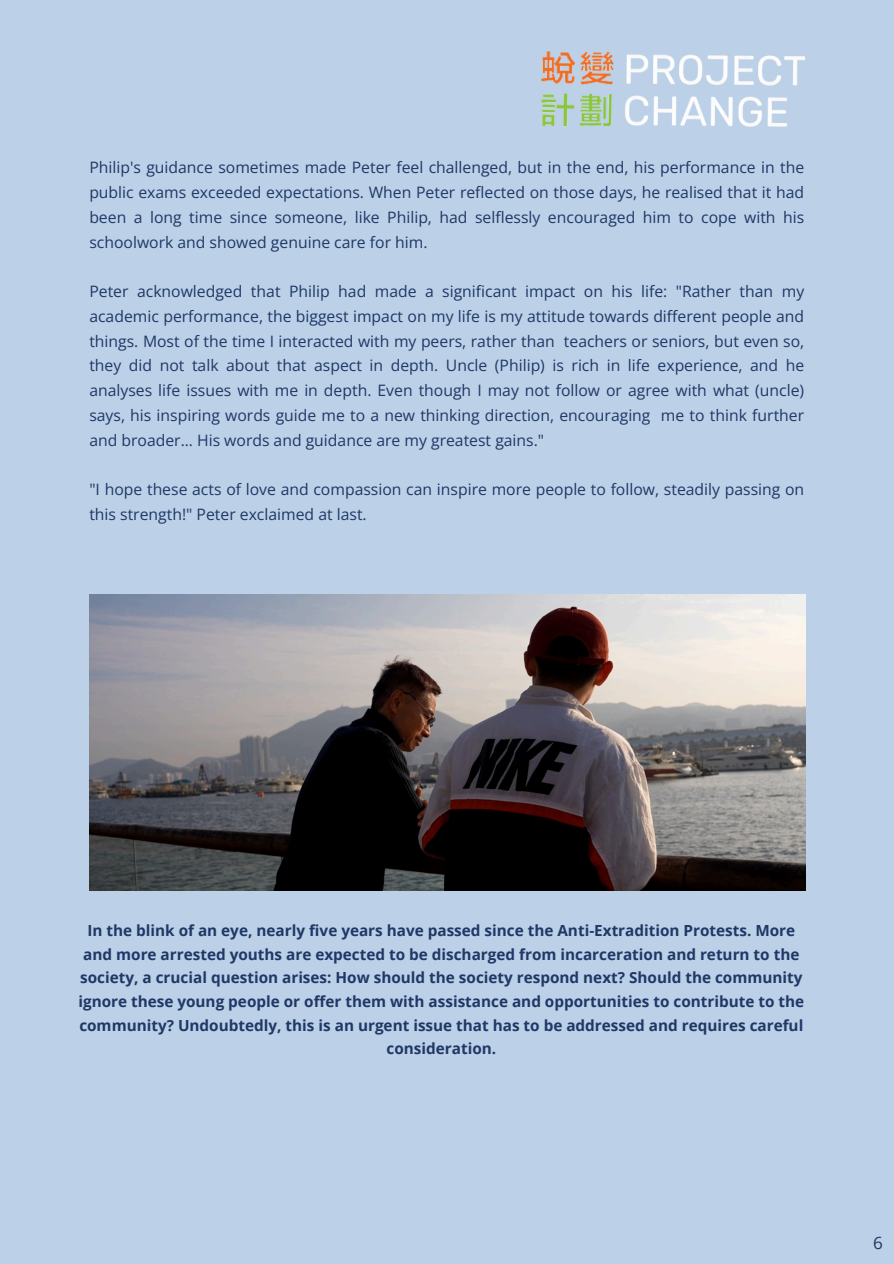
<style>
.page{position:relative;width:894px;height:1264px;background:#fff}
.page>*{position:absolute;margin:0;border:0;box-sizing:border-box;transform-origin:0 0}
.t1{font:17.1px "Open Sans";color:#1f3866}
.t2{font:15.75px/24.8px "Open Sans";color:#1f3866;text-align:justify}
.t3{font:700 15.3px/23.7px "Open Sans";color:#1f3866;text-align:center}
</style>
<div class="page">
<div style="left:0;top:0;width:893px;height:1263px;background:#bcd0e7"></div>
<img style="left:541px;top:51px;width:263px;height:76px">
<img style="left:89px;top:594px;width:715px;height:296px">
<p class="t2" style="left:89px;top:155px;width:716px">Philip's guidance sometimes made Peter feel challenged, but in the end, his performance in the public exams exceeded expectations. When Peter reflected on those days, he realised that it had been a long time since someone, like Philip, had selflessly encouraged him to cope with his schoolwork and showed genuine care for him.</p>
<p class="t2" style="left:89px;top:279px;width:716px">Peter acknowledged that Philip had made a significant impact on his life: "Rather than my academic performance, the biggest impact on my life is my attitude towards different people and things. Most of the time I interacted with my peers, rather than teachers or seniors, but even so, they did not talk about that aspect in depth. Uncle (Philip) is rich in life experience, and he analyses life issues with me in depth. Even though I may not follow or agree with what (uncle) says, his inspiring words guide me to a new thinking direction, encouraging me to think further and broader... His words and guidance are my greatest gains."</p>
<p class="t2" style="left:89px;top:477px;width:716px">"I hope these acts of love and compassion can inspire more people to follow, steadily passing on this strength!" Peter exclaimed at last.</p>
<p class="t3" style="left:78px;top:918px;width:727px">In the blink of an eye, nearly five years have passed since the Anti-Extradition Protests. More and more arrested youths are expected to be discharged from incarceration and return to the society, a crucial question arises: How should the society respond next? Should the community ignore these young people or offer them with assistance and opportunities to contribute to the community? Undoubtedly, this is an urgent issue that has to be addressed and requires careful consideration.</p>
<p class="t1" style="left:872px;top:1230px;width:11px">6</p>
</div>
